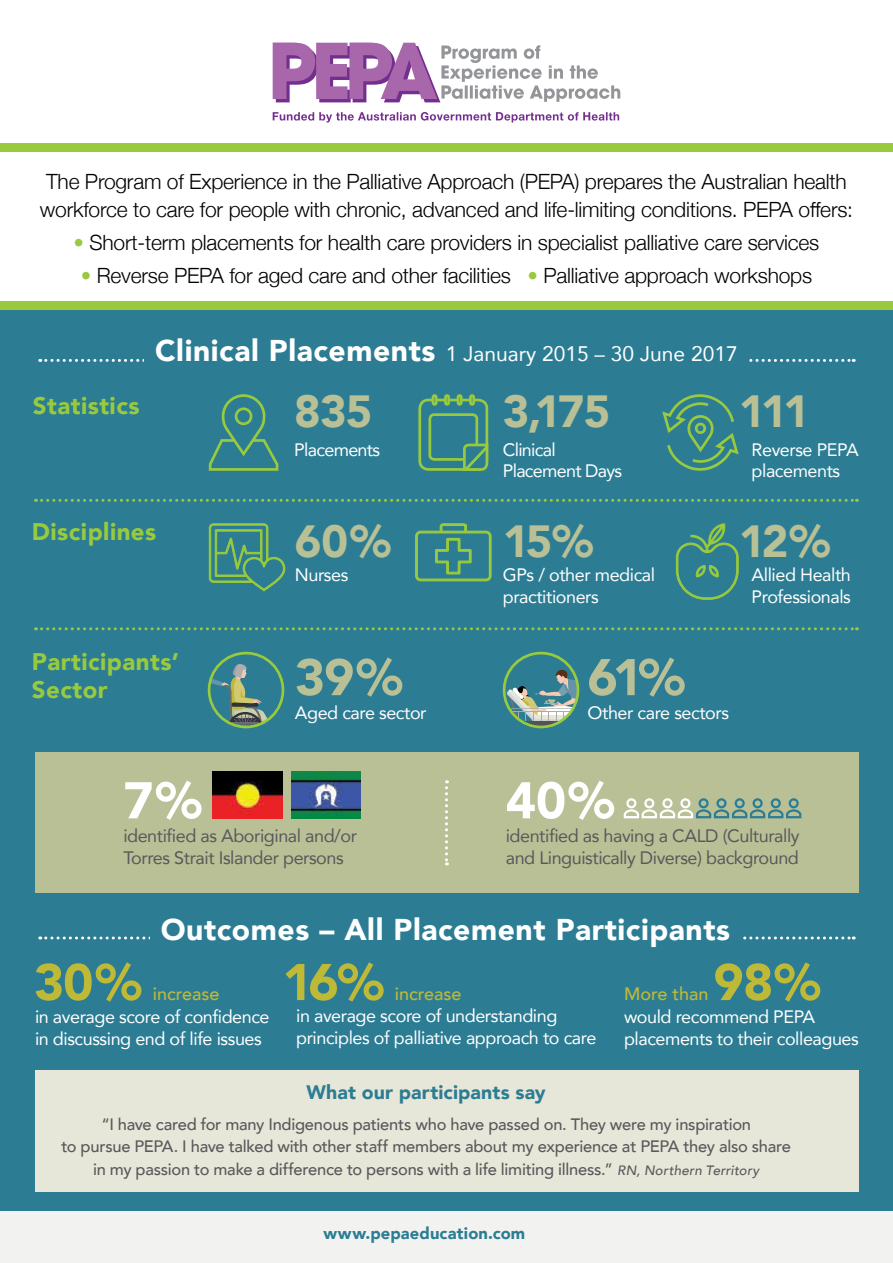
<style>
.page{position:relative;width:893px;height:1263px;background:#fff}
.page>*{position:absolute;margin:0;border:0;box-sizing:border-box;transform-origin:0 0}
.t1{font:900 51px "Avenir";color:#bfb938}
.t2{font:900 51px "Avenir";color:#b9c096}
.t3{font:900 51px "Avenir";color:#fff}
.t4{font:900 45px "Avenir";letter-spacing:-.08em;color:#b9c096}
.t5{font:900 30px "Avenir";letter-spacing:.02em;color:#fff}
.t6{font:900 24px/28.8px "Avenir";letter-spacing:.02em;color:#99ca3d}
.t7{font:300 21px/28.5px "Helvetica Neue";letter-spacing:-.01em;color:#000}
.t8{font:21px "Avenir";color:#fff}
.t9{font:900 19.5px "Avenir";letter-spacing:.005em;color:#2c7d94}
.t10{font:18px/21.6px "Avenir";letter-spacing:-.025em;color:#fff}
.t11{font:18px/21.6px "Avenir";letter-spacing:-.025em;color:#58595b}
.t12{font:500 18px "Avenir";color:#bfb938}
.t13{font:500 16.5px/22.5px "Avenir";letter-spacing:-.015em;color:#58595b;text-align:center}
.t14{font:900 16.5px "Avenir";letter-spacing:.01em;color:#2c7d94}
.s1{color:#99ca3d}
.s2{font-weight:900;font-size:30px}
.s3{font-style:italic;font-size:13.5px}
</style>
<div class="page">
<div style="left:0;top:310px;width:893px;height:946px;background:#2c7d94"></div>
<div style="left:0;top:1212px;width:893px;height:51px;background:#f2f3f0"></div>
<div style="left:0;top:143px;width:893px;height:8px;background:#99ca3d"></div>
<div style="left:0;top:302px;width:893px;height:8px;background:#99ca3d"></div>
<svg style="left:273px;top:112px;width:346px;height:11px"></svg>
<svg style="left:273px;top:43px;width:347px;height:59px"></svg>
<svg style="left:40px;top:936px;width:814px;height:3px"></svg>
<div style="left:151px;top:915px;width:591px;height:46px;background:#2c7d94"></div>
<svg style="left:40px;top:359px;width:814px;height:3px"></svg>
<div style="left:145px;top:338px;width:603px;height:45px;background:#2c7d94"></div>
<svg style="left:209px;top:653px;width:70px;height:74px"></svg>
<div style="left:208px;top:652px;width:76px;height:76px;border:3px solid #99ca3d;border-radius:50%"></div>
<svg style="left:507px;top:669px;width:71px;height:52px"></svg>
<svg style="left:519px;top:721px;width:44px;height:5px"></svg>
<hr style="left:510px;top:726px;width:68px;height:1px;background:#acabab">
<div style="left:503px;top:652px;width:76px;height:76px;border:3px solid #99ca3d;border-radius:50%"></div>
<div style="left:36px;top:753px;width:823px;height:140px;background:#b9c096"></div>
<svg style="left:208px;top:394px;width:71px;height:77px"></svg>
<svg style="left:623px;top:798px;width:179px;height:21px"></svg>
<svg style="left:209px;top:523px;width:76px;height:68px"></svg>
<svg style="left:415px;top:523px;width:77px;height:58px"></svg>
<svg style="left:676px;top:523px;width:63px;height:77px"></svg>
<svg style="left:36px;top:499px;width:821px;height:3px"></svg>
<svg style="left:36px;top:627px;width:821px;height:3px"></svg>
<img style="left:292px;top:772px;width:69px;height:46px">
<img style="left:213px;top:772px;width:69px;height:46px">
<svg style="left:662px;top:394px;width:77px;height:77px"></svg>
<div style="left:418px;top:399px;width:70px;height:72px;border:3px solid #99ca3d;border-radius:9px"></div>
<div style="left:428px;top:413px;width:50px;height:48px;border:3px solid #99ca3d;border-radius:4px"></div>
<div style="left:432px;top:394px;width:5px;height:12px;border:3px solid #99ca3d;border-radius:2px"></div>
<div style="left:444px;top:394px;width:6px;height:12px;border:3px solid #99ca3d;border-radius:2px"></div>
<div style="left:457px;top:394px;width:5px;height:12px;border:3px solid #99ca3d;border-radius:2px"></div>
<div style="left:469px;top:394px;width:6px;height:12px;border:3px solid #99ca3d;border-radius:2px"></div>
<svg style="left:459px;top:442px;width:30px;height:29px"></svg>
<svg style="left:445px;top:780px;width:3px;height:85px"></svg>
<div style="left:36px;top:1071px;width:823px;height:121px;background:#e7e7d9"></div>
<p class="t7" style="left:40px;top:166px;width:815px">The Program of Experience in the Palliative Approach (PEPA) prepares the Australian health workforce to care for people with chronic, advanced and life-limiting conditions. PEPA offers:</p>
<p class="t7" style="left:74px;top:227px;width:747px"><span class="s1">•</span> Short-term placements for health care providers in specialist palliative care services</p>
<p class="t7" style="left:81px;top:260px;width:733px"><span class="s1">•</span> Reverse PEPA for aged care and other facilities <span class="s1">•</span> Palliative approach workshops</p>
<p class="t6" style="left:33px;top:390px;width:108px">Statistics</p>
<p class="t8" style="left:155px;top:337px;width:584px"><span class="s2">Clinical Placements</span> 1 January 2015 – 30 June 2017</p>
<h2 class="t4" style="left:294px;top:373px;width:80px">835</h2>
<h2 class="t4" style="left:503px;top:373px;width:109px">3,175</h2>
<p class="t10" style="left:294px;top:438px;width:87px">Placements</p>
<p class="t10" style="left:503px;top:438px;width:121px">Clinical<br>Placement Days</p>
<h2 class="t4" style="left:739px;top:373px;width:72px">111</h2>
<p class="t10" style="left:752px;top:438px;width:109px">Reverse PEPA placements</p>
<p class="t6" style="left:32px;top:517px;width:126px">Disciplines</p>
<p class="t6" style="left:32px;top:646px;width:149px">Participants’<br>Sector</p>
<h2 class="t4" style="left:295px;top:503px;width:97px">60%</h2>
<p class="t10" style="left:295px;top:564px;width:55px">Nurses</p>
<p class="t10" style="left:503px;top:564px;width:154px">GPs / other medical practitioners</p>
<h2 class="t4" style="left:503px;top:503px;width:92px">15%</h2>
<h2 class="t4" style="left:739px;top:503px;width:93px">12%</h2>
<p class="t10" style="left:752px;top:564px;width:101px">Allied Health<br>Professionals</p>
<h1 class="t2" style="left:295px;top:634px;width:109px">39%</h1>
<p class="t10" style="left:295px;top:702px;width:133px">Aged care sector</p>
<h1 class="t2" style="left:587px;top:634px;width:99px">61%</h1>
<p class="t10" style="left:587px;top:702px;width:143px">Other care sectors</p>
<h1 class="t3" style="left:123px;top:757px;width:80px">7%</h1>
<p class="t11" style="left:123px;top:825px;width:235px">identified as Aboriginal and/or<br>Torres Strait Islander persons</p>
<h1 class="t3" style="left:506px;top:757px;width:110px">40%</h1>
<p class="t11" style="left:506px;top:825px;width:295px">identified as having a CALD (Culturally and Linguistically Diverse) background</p>
<h3 class="t5" style="left:161px;top:904px;width:571px">Outcomes – All Placement Participants</h3>
<h1 class="t1" style="left:34px;top:938px;width:109px">30%</h1>
<p class="t12" style="left:153px;top:978px;width:68px">increase</p>
<p class="t10" style="left:35px;top:1005px;width:236px">in average score of confidence in discussing end of life issues</p>
<h1 class="t1" style="left:282px;top:938px;width:103px">16%</h1>
<p class="t12" style="left:395px;top:978px;width:68px">increase</p>
<p class="t10" style="left:296px;top:1005px;width:302px">in average score of understanding principles of palliative approach to care</p>
<h1 class="t1" style="left:713px;top:938px;width:109px">98%</h1>
<p class="t12" style="left:624px;top:978px;width:86px">More than</p>
<p class="t10" style="left:624px;top:1005px;width:236px">would recommend PEPA placements to their colleagues</p>
<p class="t9" style="left:307px;top:1075px;width:241px">What our participants say</p>
<p class="t13" style="left:61px;top:1112px;width:731px">“I have cared for many Indigenous patients who have passed on. They were my inspiration<br>to pursue PEPA. I have talked with other staff members about my experience at PEPA they also share in my passion to make a difference to persons with a life limiting illness.” <span class="s3">RN, Northern Territory</span></p>
<p class="t14" style="left:323px;top:1219px;width:203px">www.pepaeducation.com</p>
</div>
